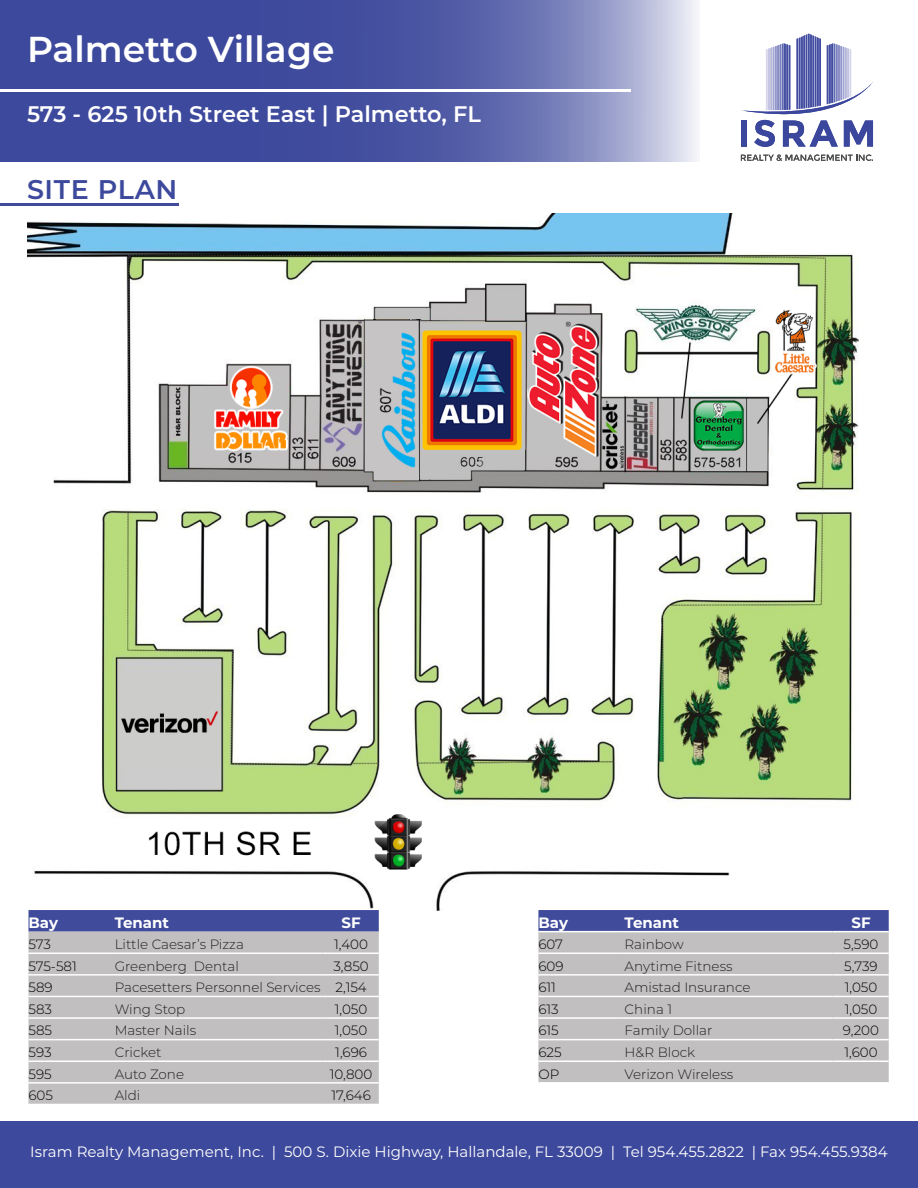
<style>
.page{position:relative;width:918px;height:1188px;background:#fff}
.page>*{position:absolute;margin:0;border:0;box-sizing:border-box;transform-origin:0 0}
.t1{font:600 36px "Montserrat";color:#fff}
.t2{font:600 27px "Montserrat";letter-spacing:.025em;color:#3d499c}
.t3{font:600 22.5px "Montserrat";color:#fff}
.t4{font:15px "Montserrat";color:#fff}
.t5{font:700 15px "Montserrat";color:#fff}
.t6{font:300 13.5px "Montserrat";color:#231f20}
.t7{font:300 13.5px "Montserrat";color:#000}
</style>
<div class="page">
<svg style="left:0;top:0;width:698px;height:162px;background:#5b65ab"></svg>
<div style="left:0;top:1121px;width:918px;height:67px;background:#3d499c"></div>
<hr style="left:0;top:89px;width:631px;height:3px;background:#fff">
<svg style="left:741px;top:34px;width:132px;height:113px"></svg>
<svg style="left:741px;top:155px;width:132px;height:6px"></svg>
<img style="left:27px;top:214px;width:832px;height:696px">
<hr style="left:0;top:203px;width:179px;height:3px;background:#404c9b">
<div style="left:28px;top:910px;width:351px;height:22px;background:#404c9b"></div>
<div style="left:28px;top:932px;width:351px;height:172px;background:#c1bfc0"></div>
<div style="left:28px;top:1019px;width:351px;height:20px;background:#c1bfc0"></div>
<hr style="left:28px;top:952px;width:86px;height:2px;background:#fff">
<hr style="left:114px;top:952px;width:209px;height:2px;background:#fff">
<hr style="left:323px;top:952px;width:56px;height:2px;background:#fff">
<hr style="left:28px;top:974px;width:86px;height:2px;background:#fff">
<hr style="left:114px;top:974px;width:209px;height:2px;background:#fff">
<hr style="left:323px;top:974px;width:56px;height:2px;background:#fff">
<hr style="left:28px;top:996px;width:86px;height:1px;background:#fff">
<hr style="left:114px;top:996px;width:209px;height:1px;background:#fff">
<hr style="left:323px;top:996px;width:56px;height:1px;background:#fff">
<hr style="left:28px;top:1017px;width:86px;height:2px;background:#fff">
<hr style="left:114px;top:1017px;width:209px;height:2px;background:#fff">
<hr style="left:323px;top:1017px;width:56px;height:2px;background:#fff">
<hr style="left:28px;top:1039px;width:86px;height:1px;background:#fff">
<hr style="left:114px;top:1039px;width:209px;height:1px;background:#fff">
<hr style="left:323px;top:1039px;width:56px;height:1px;background:#fff">
<hr style="left:28px;top:1060px;width:86px;height:2px;background:#fff">
<hr style="left:114px;top:1060px;width:209px;height:2px;background:#fff">
<hr style="left:323px;top:1060px;width:56px;height:2px;background:#fff">
<hr style="left:28px;top:1082px;width:86px;height:2px;background:#fff">
<hr style="left:114px;top:1082px;width:209px;height:2px;background:#fff">
<hr style="left:323px;top:1082px;width:56px;height:2px;background:#fff">
<svg style="left:538px;top:910px;width:351px;height:42px;background:#8085ae"></svg>
<div style="left:538px;top:954px;width:351px;height:128px;background:#c1bfc0"></div>
<hr style="left:538px;top:931px;width:86px;height:1px;background:#fff">
<hr style="left:624px;top:931px;width:209px;height:1px;background:#fff">
<hr style="left:833px;top:931px;width:56px;height:1px;background:#fff">
<hr style="left:538px;top:974px;width:86px;height:2px;background:#fff">
<hr style="left:624px;top:974px;width:209px;height:2px;background:#fff">
<hr style="left:833px;top:974px;width:56px;height:2px;background:#fff">
<hr style="left:538px;top:996px;width:86px;height:1px;background:#fff">
<hr style="left:624px;top:996px;width:209px;height:1px;background:#fff">
<hr style="left:833px;top:996px;width:56px;height:1px;background:#fff">
<hr style="left:538px;top:1017px;width:86px;height:2px;background:#fff">
<hr style="left:624px;top:1017px;width:209px;height:2px;background:#fff">
<hr style="left:833px;top:1017px;width:56px;height:2px;background:#fff">
<hr style="left:538px;top:1039px;width:86px;height:1px;background:#fff">
<hr style="left:624px;top:1039px;width:209px;height:1px;background:#fff">
<hr style="left:833px;top:1039px;width:56px;height:1px;background:#fff">
<hr style="left:538px;top:1060px;width:86px;height:2px;background:#fff">
<hr style="left:624px;top:1060px;width:209px;height:2px;background:#fff">
<hr style="left:833px;top:1060px;width:56px;height:2px;background:#fff">
<h1 class="t1" style="left:27px;top:24px;width:309px">Palmetto Village</h1>
<h3 class="t3" style="left:27px;top:98px;width:455px">573 - 625 10th Street East | Palmetto, FL</h3>
<p class="t2" style="left:27px;top:170px;width:152px">SITE PLAN</p>
<p class="t5" style="left:28px;top:912px;width:31px">Bay</p>
<p class="t5" style="left:115px;top:912px;width:56px">Tenant</p>
<p class="t5" style="left:342px;top:912px;width:21px">SF</p>
<p class="t7" style="left:28px;top:935px;width:24px">573</p>
<p class="t6" style="left:115px;top:935px;width:131px">Little Caesar’s Pizza</p>
<p class="t7" style="left:334px;top:935px;width:35px">1,400</p>
<p class="t7" style="left:28px;top:957px;width:50px">575-581</p>
<p class="t6" style="left:115px;top:957px;width:126px">Greenberg Dental</p>
<p class="t7" style="left:333px;top:957px;width:37px">3,850</p>
<p class="t7" style="left:28px;top:978px;width:26px">589</p>
<p class="t6" style="left:115px;top:978px;width:208px">Pacesetters Personnel Services</p>
<p class="t7" style="left:335px;top:978px;width:33px">2,154</p>
<p class="t7" style="left:28px;top:1000px;width:25px">583</p>
<p class="t6" style="left:115px;top:1000px;width:72px">Wing Stop</p>
<p class="t7" style="left:335px;top:1000px;width:34px">1,050</p>
<p class="t7" style="left:28px;top:1021px;width:25px">585</p>
<p class="t6" style="left:115px;top:1021px;width:83px">Master Nails</p>
<p class="t7" style="left:335px;top:1021px;width:34px">1,050</p>
<p class="t7" style="left:28px;top:1043px;width:25px">593</p>
<p class="t6" style="left:115px;top:1043px;width:48px">Cricket</p>
<p class="t7" style="left:335px;top:1043px;width:33px">1,696</p>
<p class="t7" style="left:28px;top:1065px;width:25px">595</p>
<p class="t6" style="left:115px;top:1065px;width:71px">Auto Zone</p>
<p class="t7" style="left:330px;top:1065px;width:44px">10,800</p>
<p class="t7" style="left:28px;top:1086px;width:26px">605</p>
<p class="t6" style="left:115px;top:1086px;width:27px">Aldi</p>
<p class="t7" style="left:331px;top:1086px;width:41px">17,646</p>
<p class="t5" style="left:538px;top:912px;width:31px">Bay</p>
<p class="t5" style="left:625px;top:912px;width:56px">Tenant</p>
<p class="t5" style="left:851px;top:912px;width:21px">SF</p>
<p class="t7" style="left:538px;top:935px;width:26px">607</p>
<p class="t6" style="left:625px;top:935px;width:61px">Rainbow</p>
<p class="t7" style="left:844px;top:935px;width:36px">5,590</p>
<p class="t7" style="left:538px;top:957px;width:27px">609</p>
<p class="t6" style="left:625px;top:957px;width:109px">Anytime Fitness</p>
<p class="t7" style="left:844px;top:957px;width:35px">5,739</p>
<p class="t7" style="left:538px;top:978px;width:19px">611</p>
<p class="t6" style="left:625px;top:978px;width:127px">Amistad Insurance</p>
<p class="t7" style="left:845px;top:978px;width:34px">1,050</p>
<p class="t7" style="left:538px;top:1000px;width:22px">613</p>
<p class="t6" style="left:625px;top:1000px;width:49px">China 1</p>
<p class="t7" style="left:845px;top:1000px;width:34px">1,050</p>
<p class="t7" style="left:538px;top:1021px;width:22px">615</p>
<p class="t6" style="left:625px;top:1021px;width:89px">Family Dollar</p>
<p class="t7" style="left:843px;top:1021px;width:38px">9,200</p>
<p class="t7" style="left:538px;top:1043px;width:25px">625</p>
<p class="t6" style="left:625px;top:1043px;width:72px">H&amp;R Block</p>
<p class="t7" style="left:844px;top:1043px;width:35px">1,600</p>
<p class="t7" style="left:538px;top:1065px;width:22px">OP</p>
<p class="t6" style="left:625px;top:1065px;width:110px">Verizon Wireless</p>
<p class="t4" style="left:30px;top:1142px;width:859px">Isram Realty Management, Inc. | 500 S. Dixie Highway, Hallandale, FL 33009 | Tel 954.455.2822 | Fax 954.455.9384</p>
</div>
